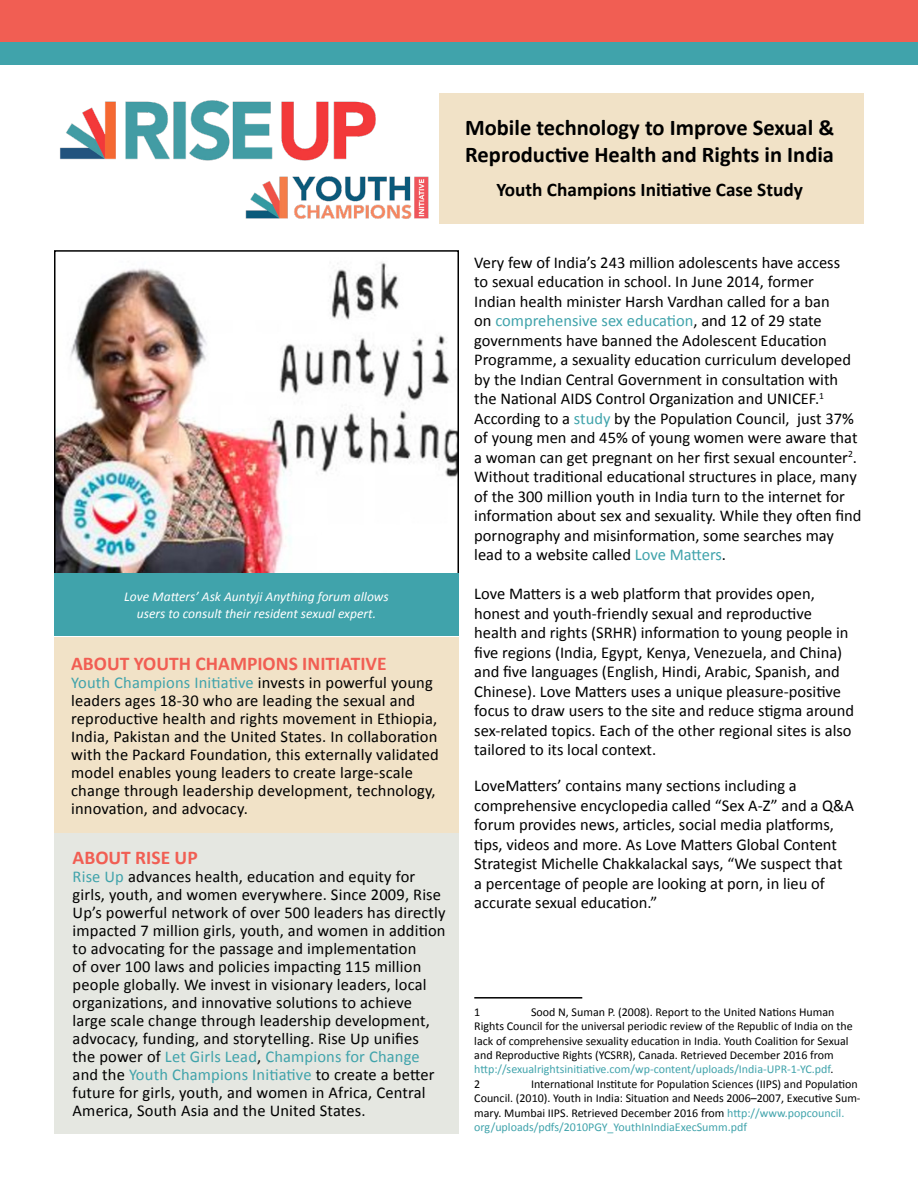
<style>
.page{position:relative;width:918px;height:1188px;background:#fff}
.page>*{position:absolute;margin:0;border:0;box-sizing:border-box;transform-origin:0 0}
.t1{font:700 22.5px/27px "Calibri";color:#000}
.t2{font:700 19.5px "Calibri";color:#f15e53}
.t3{font:700 19.35px "Calibri";color:#000}
.t4{font:16.5px/19.5px "Calibri";color:#000}
.t5{font:italic 13.5px/16.2px "Calibri";color:#fff;text-align:center}
.t6{font:12px/14.4px "Calibri";color:#000}
.s1{color:#40a3ab}
</style>
<div class="page">
<div style="left:440px;top:93px;width:424px;height:131px;background:#f1e2c7"></div>
<div style="left:0;top:0;width:918px;height:54px;background:#f15e53"></div>
<hr style="left:474px;top:997px;width:108px;height:2px;background:#000">
<div style="left:0;top:43px;width:918px;height:22px;background:#40a3ab"></div>
<div style="left:54px;top:828px;width:405px;height:306px;background:#e5e7e1"></div>
<div style="left:54px;top:637px;width:405px;height:195px;background:#f1e2c7"></div>
<img style="left:245px;top:176px;width:184px;height:43px">
<img style="left:60px;top:100px;width:316px;height:61px">
<img style="left:57px;top:262px;width:399px;height:311px">
<div style="left:54px;top:250px;width:405px;height:331px;border:2px solid #000"></div>
<div style="left:54px;top:573px;width:405px;height:63px;background:#40a3ab"></div>
<h1 class="t1" style="left:465px;top:113px;width:371px">Mobile technology to Improve Sexual &amp;<br>Reproductive Health and Rights in India</h1>
<p class="t3" style="left:496px;top:177px;width:308px">Youth Champions Initiative Case Study</p>
<p class="t5" style="left:124px;top:588px;width:266px">Love Matters’ Ask Auntyji Anything forum allows users to consult their resident sexual expert.</p>
<p class="t2" style="left:71px;top:651px;width:317px">ABOUT YOUTH CHAMPIONS INITIATIVE</p>
<p class="t4" style="left:71px;top:672px;width:369px;line-height:18px"><span class="s1">Youth Champions Initiative</span> invests in powerful young leaders ages 18-30 who are leading the sexual and reproductive health and rights movement in Ethiopia, India, Pakistan and the United States. In collaboration with the Packard Foundation, this externally validated model enables young leaders to create large-scale change through leadership development, technology, innovation, and advocacy.</p>
<p class="t2" style="left:73px;top:846px;width:127px">ABOUT RISE UP</p>
<p class="t4" style="left:73px;top:867px;width:375px;line-height:18px"><span class="s1">Rise Up</span> advances health, education and equity for girls, youth, and women everywhere. Since 2009, Rise Up’s powerful network of over 500 leaders has directly impacted 7 million girls, youth, and women in addition to advocating for the passage and implementation<br>of over 100 laws and policies impacting 115 million people globally. We invest in visionary leaders, local organizations, and innovative solutions to achieve large scale change through leadership development, advocacy, funding, and storytelling. Rise Up unifies the power of <span class="s1">Let Girls Lead</span>, <span class="s1">Champions for Change </span>and the <span class="s1">Youth Champions Initiative</span> to create a better future for girls, youth, and women in Africa, Central America, South Asia and the United States.</p>
<p class="t4" style="left:474px;top:252px;width:389px">Very few of India’s 243 million adolescents have access<br>to sexual education in school. In June 2014, former<br>Indian health minister Harsh Vardhan called for a ban<br>on <span class="s1">comprehensive sex education</span>, and 12 of 29 state governments have banned the Adolescent Education Programme, a sexuality education curriculum developed by the Indian Central Government in consultation with the National AIDS Control Organization and UNICEF.<sup>1<br></sup>According to a <span class="s1">study</span> by the Population Council, just 37% of young men and 45% of young women were aware that a woman can get pregnant on her first sexual encounter<sup>2</sup>.<br>Without traditional educational structures in place, many of the 300 million youth in India turn to the internet for information about sex and sexuality. While they often find pornography and misinformation, some searches may lead to a website called <span class="s1">Love Matters</span>.</p>
<p class="t4" style="left:474px;top:583px;width:381px">Love Matters is a web platform that provides open, honest and youth-friendly sexual and reproductive health and rights (SRHR) information to young people in five regions (India, Egypt, Kenya, Venezuela, and China) and five languages (English, Hindi, Arabic, Spanish, and Chinese). Love Matters uses a unique pleasure-positive focus to draw users to the site and reduce stigma around sex-related topics. Each of the other regional sites is also tailored to its local context.</p>
<p class="t4" style="left:474px;top:775px;width:381px">LoveMatters’ contains many sections including a comprehensive encyclopedia called “Sex A-Z” and a Q&amp;A forum provides news, articles, social media platforms, tips, videos and more. As Love Matters Global Content Strategist Michelle Chakkalackal says, “We suspect that a percentage of people are looking at porn, in lieu of accurate sexual education.”</p>
<p class="t6" style="left:474px;top:1004px;width:380px;text-indent:57px">Sood N, Suman P. (2008). Report to the United Nations Human Rights Council for the universal periodic review of the Republic of India on the lack of comprehensive sexuality education in India. Youth Coalition for Sexual and Reproductive Rights (YCSRR), Canada. Retrieved December 2016 from <span class="s1">http://sexualrightsinitiative.com/wp-content/uploads/India-UPR-1-YC.pdf</span>.<br>2</p>
<p class="t6" style="left:474px;top:1004px;width:8px">1</p>
<p class="t6" style="left:474px;top:1076px;width:388px;text-indent:57px">International Institute for Population Sciences (IIPS) and Population Council. (2010). Youth in India: Situation and Needs 2006–2007, Executive Sum&shy;mary. Mumbai IIPS. Retrieved December 2016 from <span class="s1">http://www.popcouncil. org/uploads/pdfs/2010PGY_YouthInIndiaExecSumm.pdf</span></p>
</div>
